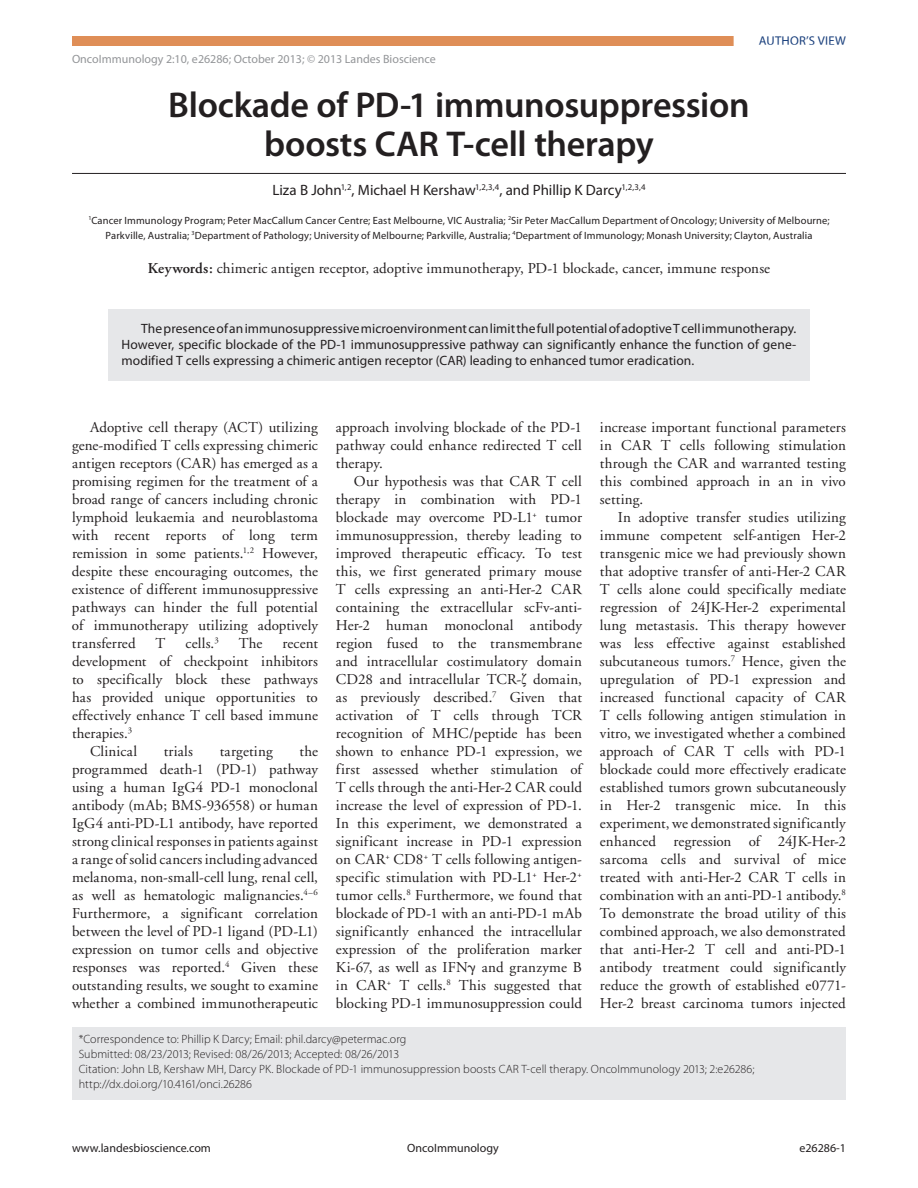
<style>
.page{position:relative;width:918px;height:1188px;background:#fff}
.page>*{position:absolute;margin:0;border:0;box-sizing:border-box;transform-origin:0 0}
.t1{font:600 36px/39px "Myriad Pro";letter-spacing:-.01em;color:#231f20;text-align:center}
.t2{font:15px/18px "Adobe Garamond";letter-spacing:.01em;color:#231f20;text-align:justify}
.t3{font:15px "Myriad Pro";color:#231f20}
.t4{font:13.5px/16.5px "Myriad Pro";letter-spacing:.005em;color:#231f20;text-align:justify}
.t5{font:12.75px "Myriad Pro";letter-spacing:.025em;color:#193f7c}
.t6{font:300 12px/15px "Myriad Pro";letter-spacing:.005em;color:#231f20}
.t7{font:12px "Myriad Pro";color:#939598}
.t8{font:12px "Myriad Pro";color:#231f20}
.t9{font:10.5px/15px "Myriad Pro";letter-spacing:.015em;color:#231f20;text-align:center}
.s1{font-weight:600}
.s2{font-family:"Garamond Premr Pro"}
.s3{font-family:"Universal Std Greekw Math Pi"}
</style>
<div class="page">
<div style="left:72px;top:36px;width:774px;height:10px;background:#df8e57"></div>
<svg style="left:733px;top:36px;width:113px;height:10px"></svg>
<div style="left:72px;top:1027px;width:774px;height:73px;background:#e6e7e9"></div>
<hr style="left:72px;top:173px;width:774px;height:1px;background:#231f20">
<div style="left:108px;top:309px;width:702px;height:72px;background:#e6e7e9"></div>
<p class="t7" style="left:72px;top:52px;width:365px">OncoImmunology 2:10, e26286; October 2013; © 2013 Landes Bioscience</p>
<p class="t5" style="left:759px;top:33px;width:89px">Author’s View</p>
<h1 class="t1" style="left:168px;top:85px;width:583px">Blockade of PD-1 immunosuppression boosts CAR T-cell therapy</h1>
<p class="t3" style="left:272px;top:181px;width:375px">Liza B John<sup>1,2</sup>, Michael H Kershaw<sup>1,2,3,4</sup>, and Phillip K Darcy<sup>1,2,3,4</sup></p>
<p class="t9" style="left:88px;top:212px;width:743px"><sup>1</sup>Cancer Immunology Program; Peter MacCallum Cancer Centre; East Melbourne, VIC Australia; <sup>2</sup>Sir Peter MacCallum Department of Oncology; University of Melbourne;<br>Parkville, Australia; <sup>3</sup>Department of Pathology; University of Melbourne; Parkville, Australia; <sup>4</sup>Department of Immunology; Monash University; Clayton, Australia</p>
<p class="t2" style="left:148px;top:259px;width:624px"><span class="s1">Keywords:</span> chimeric antigen receptor, adoptive immunotherapy, PD-1 blockade, cancer, immune response</p>
<p class="t4" style="left:122px;top:320px;width:676px;text-indent:19px">The presence of an immunosuppressive microenvironment can limit the full potential of adoptive T cell immunotherapy.<br>However, specific blockade of the PD-1 immunosuppressive pathway can significantly enhance the function of gene&shy;modified T cells expressing a chimeric antigen receptor (CAR) leading to enhanced tumor eradication.</p>
<p class="t2" style="left:600px;top:419px;width:247px">increase important functional parameters in CAR T cells following stimulation through the CAR and warranted testing this combined approach in an in vivo setting.</p>
<p class="t2" style="left:600px;top:509px;width:248px;text-indent:18px">In adoptive transfer studies utilizing immune competent self-antigen Her-2 transgenic mice we had previously shown that adoptive transfer of anti-Her-2 CAR T cells alone could specifically mediate regression of 24JK-Her-2 experimental lung metastasis. This therapy however was less effective against established subcutaneous tumors.<sup>7</sup> Hence, given the upregulation of PD-1 expression and increased functional capacity of CAR T cells following antigen stimulation in vitro, we investigated whether a combined approach of CAR T cells with PD-1 blockade could more effectively eradicate established tumors grown subcutaneously in Her-2 transgenic mice. In this experiment, we demonstrated significantly enhanced regression of 24JK-Her-2 sarcoma cells and survival of mice treated with anti-Her-2 CAR T cells in combination with an anti-PD-1 antibody.<sup>8<br></sup>To demonstrate the broad utility of this combined approach, we also demonstrated that anti-Her-2 T cell and anti-PD-1 antibody treatment could significantly reduce the growth of established e0771- Her-2 breast carcinoma tumors injected</p>
<p class="t6" style="left:79px;top:1031px;width:677px">*Correspondence to: Phillip K Darcy; Email: phil.darcy@petermac.org<br>Submitted: 08/23/2013; Revised: 08/26/2013; Accepted: 08/26/2013<br>Citation: John LB, Kershaw MH, Darcy PK. Blockade of PD-1 immunosuppression boosts CAR T-cell therapy. OncoImmunology 2013; 2:e26286; http://dx.doi.org/10.4161/onci.26286</p>
<p class="t2" style="left:336px;top:419px;width:247px">approach involving blockade of the PD-1 pathway could enhance redirected T cell therapy.</p>
<p class="t2" style="left:336px;top:473px;width:248px;text-indent:18px">Our hypothesis was that CAR T cell therapy in combination with PD-1 blockade may overcome PD-L1<sup>+</sup> tumor immunosuppression, thereby leading to improved therapeutic efficacy. To test this, we first generated primary mouse T cells expressing an anti-Her-2 CAR containing the extracellular scFv-anti-Her-2 human monoclonal antibody region fused to the transmembrane and intracellular costimulatory domain CD28 and intracellular TCR-<span class="s2">ζ</span> domain, as previously described.<sup>7</sup> Given that activation of T cells through TCR recognition of MHC/peptide has been shown to enhance PD-1 expression, we first assessed whether stimulation of T cells through the anti-Her-2 CAR could increase the level of expression of PD-1.<br>In this experiment, we demonstrated a significant increase in PD-1 expression on CAR<sup>+</sup> CD8<sup>+</sup> T cells following antigen&shy;specific stimulation with PD-L1<sup>+</sup> Her-2<sup>+ </sup>tumor cells.<sup>8</sup> Furthermore, we found that blockade of PD-1 with an anti-PD-1 mAb significantly enhanced the intracellular expression of the proliferation marker Ki-67, as well as IFN<span class="s3">γ</span> and granzyme B in CAR<sup>+</sup> T cells.<sup>8</sup> This suggested that blocking PD-1 immunosuppression could</p>
<p class="t2" style="left:72px;top:419px;width:248px;text-indent:18px">Adoptive cell therapy (ACT) utilizing gene-modified T cells expressing chimeric antigen receptors (CAR) has emerged as a promising regimen for the treatment of a broad range of cancers including chronic lymphoid leukaemia and neuroblastoma with recent reports of long term remission in some patients.<sup>1,2</sup> However, despite these encouraging outcomes, the existence of different immunosuppressive pathways can hinder the full potential of immunotherapy utilizing adoptively transferred</p>
<p class="t2" style="left:156px;top:635px;width:11px">T</p>
<p class="t2" style="left:185px;top:635px;width:35px">cells.<sup>3</sup></p>
<p class="t2" style="left:239px;top:635px;width:25px">The</p>
<p class="t2" style="left:282px;top:635px;width:37px">recent</p>
<p class="t2" style="left:72px;top:653px;width:247px">development of checkpoint inhibitors</p>
<p class="t2" style="left:72px;top:671px;width:248px">to specifically block these pathways</p>
<p class="t2" style="left:72px;top:689px;width:247px">has provided unique opportunities to</p>
<p class="t2" style="left:72px;top:707px;width:247px">effectively enhance T cell based immune</p>
<p class="t2" style="left:72px;top:725px;width:62px">therapies.<sup>3</sup></p>
<p class="t2" style="left:90px;top:743px;width:49px">Clinical</p>
<p class="t2" style="left:164px;top:743px;width:31px">trials</p>
<p class="t2" style="left:220px;top:743px;width:54px">targeting</p>
<p class="t2" style="left:72px;top:743px;width:248px;text-indent:227px">the programmed death-1 (PD-1) pathway using a human IgG4 PD-1 monoclonal antibody (mAb; BMS-936558) or human IgG4 anti-PD-L1 antibody, have reported strong clinical responses in patients against a range of solid cancers including advanced melanoma, non-small-cell lung, renal cell, as well as hematologic malignancies.<sup>4–6<br></sup>Furthermore, a significant correlation between the level of PD-1 ligand (PD-L1) expression on tumor cells and objective responses was reported.<sup>4</sup> Given these outstanding results, we sought to examine whether a combined immunotherapeutic</p>
<p class="t8" style="left:72px;top:1141px;width:140px">www.landesbioscience.com</p>
<p class="t8" style="left:407px;top:1141px;width:93px">OncoImmunology</p>
<p class="t8" style="left:799px;top:1141px;width:48px">e26286-1</p>
</div>
